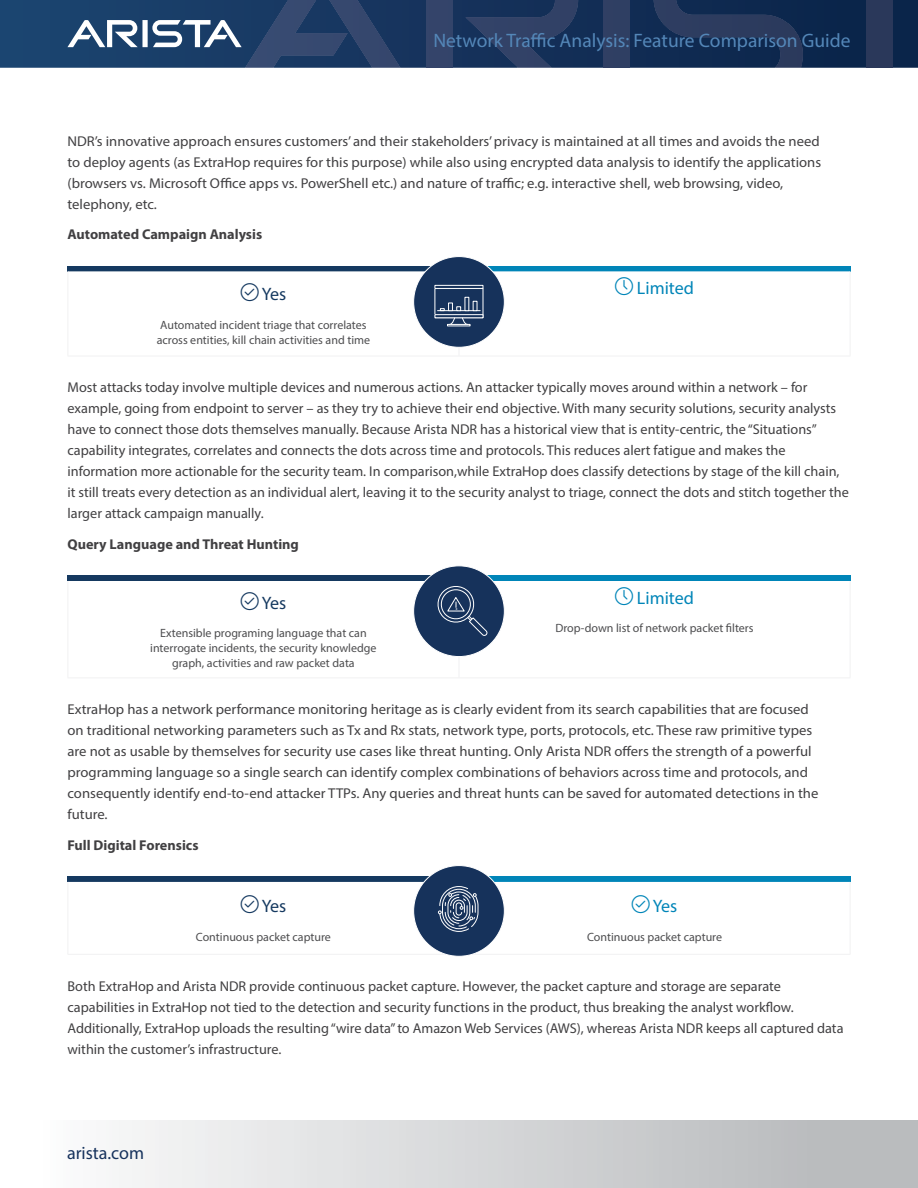
<style>
.page{position:relative;width:918px;height:1188px;background:#fff}
.page>*{position:absolute;margin:0;border:0;box-sizing:border-box;transform-origin:0 0}
.t1{font:19.5px "Myriad Pro";color:#5487b8}
.t2{font:18px "Myriad Pro";color:#0085b8}
.t3{font:18px "Myriad Pro";color:#16325c}
.t4{font:18px "Myriad Pro";letter-spacing:-.04em;color:#153960}
.t5{font:14.25px/21px "Myriad Pro";color:#414042}
.t6{font:700 14.25px "Myriad Pro";color:#414042}
.t7{font:12px/15px "Myriad Pro";color:#4d4d4f}
</style>
<div class="page">
<svg style="left:0;top:0;width:918px;height:68px;background:#13325a"></svg>
<div style="left:426px;top:0;width:26px;height:68px;background:#34446a"></div>
<svg style="left:465px;top:0;width:113px;height:68px;background:#22385f"></svg>
<svg style="left:67px;top:0;width:333px;height:68px;background:#334f75"></svg>
<div style="left:604px;top:0;width:26px;height:68px;background:#2f3f63"></div>
<svg style="left:654px;top:0;width:149px;height:68px;background:#1a3156"></svg>
<div style="left:867px;top:0;width:26px;height:68px;background:#2a385a"></div>
<div style="left:0;top:1120px;width:918px;height:68px;background:linear-gradient(to right,#fff,#b3b5b7)"></div>
<div style="left:68px;top:266px;width:391px;height:5px;background:#153960"></div>
<div style="left:459px;top:266px;width:391px;height:5px;background:#0085b8"></div>
<svg style="left:69px;top:271px;width:781px;height:75px"></svg>
<hr style="left:68px;top:271px;width:1px;height:85px;background:#f1f1f2">
<hr style="left:68px;top:356px;width:391px;height:1px;background:#f1f1f2">
<hr style="left:459px;top:271px;width:1px;height:85px;background:#f1f1f2">
<hr style="left:850px;top:271px;width:1px;height:85px;background:#f1f1f2">
<hr style="left:459px;top:356px;width:391px;height:1px;background:#f1f1f2">
<div style="left:68px;top:576px;width:391px;height:5px;background:#153960"></div>
<div style="left:459px;top:576px;width:391px;height:5px;background:#0085b8"></div>
<hr style="left:68px;top:581px;width:1px;height:96px;background:#f1f1f2">
<hr style="left:68px;top:677px;width:391px;height:1px;background:#f1f1f2">
<hr style="left:459px;top:581px;width:1px;height:96px;background:#f1f1f2">
<hr style="left:850px;top:581px;width:1px;height:96px;background:#f1f1f2">
<hr style="left:459px;top:677px;width:391px;height:1px;background:#f1f1f2">
<div style="left:68px;top:877px;width:391px;height:5px;background:#153960"></div>
<div style="left:459px;top:877px;width:391px;height:5px;background:#0085b8"></div>
<hr style="left:68px;top:882px;width:1px;height:72px;background:#f1f1f2">
<hr style="left:68px;top:954px;width:391px;height:1px;background:#f1f1f2">
<hr style="left:850px;top:882px;width:1px;height:72px;background:#f1f1f2">
<hr style="left:459px;top:954px;width:391px;height:1px;background:#f1f1f2">
<div style="left:414px;top:257px;width:90px;height:90px;background:#16325b;border-radius:50%"></div>
<hr style="left:438px;top:310px;width:42px;height:1px;background:#fff">
<svg style="left:440px;top:303px;width:21px;height:8px"></svg>
<div style="left:473px;top:301px;width:4px;height:10px;border:1px solid #fff"></div>
<div style="left:435px;top:285px;width:48px;height:4px;border:1px solid #fff"></div>
<div style="left:435px;top:314px;width:48px;height:4px;border:1px solid #fff"></div>
<div style="left:447px;top:324px;width:23px;height:2px;border:1px solid #fff"></div>
<svg style="left:448px;top:317px;width:7px;height:8px"></svg>
<svg style="left:462px;top:317px;width:7px;height:8px"></svg>
<div style="left:414px;top:566px;width:90px;height:91px;background:#16325b;border-radius:50%"></div>
<svg style="left:437px;top:586px;width:51px;height:50px"></svg>
<div style="left:414px;top:866px;width:90px;height:90px;background:#16325b;border-radius:50%"></div>
<svg style="left:438px;top:886px;width:41px;height:46px"></svg>
<svg style="left:241px;top:283px;width:18px;height:19px"></svg>
<svg style="left:615px;top:277px;width:18px;height:18px"></svg>
<h1 class="t1" style="left:433px;top:29px;width:419px">Network Traffic Analysis: Feature Comparison Guide</h1>
<p class="t5" style="left:68px;top:130px;width:755px">NDR’s innovative approach ensures customers’ and their stakeholders’ privacy is maintained at all times and avoids the need to deploy agents (as ExtraHop requires for this purpose) while also using encrypted data analysis to identify the applications (browsers vs. Microsoft Office apps vs. PowerShell etc.) and nature of traffic; e.g. interactive shell, web browsing, video, telephony, etc.</p>
<p class="t6" style="left:68px;top:225px;width:196px">Automated Campaign Analysis</p>
<p class="t4" style="left:262px;top:283px;width:26px">Yes</p>
<p class="t7" style="left:157px;top:317px;width:215px">Automated incident triage that correlates across entities, kill chain activities and time</p>
<p class="t2" style="left:637px;top:277px;width:58px">Limited</p>
<p class="t5" style="left:68px;top:377px;width:783px">Most attacks today involve multiple devices and numerous actions. An attacker typically moves around within a network – for example, going from endpoint to server – as they try to achieve their end objective. With many security solutions, security analysts have to connect those dots themselves manually. Because Arista NDR has a historical view that is entity-centric, the “Situations” capability integrates, correlates and connects the dots across time and protocols. This reduces alert fatigue and makes the information more actionable for the security team. In comparison,while ExtraHop does classify detections by stage of the kill chain, it still treats every detection as an individual alert, leaving it to the security analyst to triage, connect the dots and stitch together the larger attack campaign manually.</p>
<p class="t6" style="left:68px;top:535px;width:233px">Query Language and Threat Hunting</p>
<p class="t4" style="left:262px;top:592px;width:26px">Yes</p>
<p class="t7" style="left:150px;top:625px;width:228px;text-align:center">Extensible programing language that can interrogate incidents, the security knowledge graph, activities and raw packet data</p>
<p class="t2" style="left:637px;top:587px;width:58px">Limited</p>
<p class="t7" style="left:555px;top:621px;width:200px">Drop-down list of network packet filters</p>
<p class="t5" style="left:68px;top:699px;width:752px">ExtraHop has a network performance monitoring heritage as is clearly evident from its search capabilities that are focused on traditional networking parameters such as Tx and Rx stats, network type, ports, protocols, etc. These raw primitive types are not as usable by themselves for security use cases like threat hunting. Only Arista NDR offers the strength of a powerful programming language so a single search can identify complex combinations of behaviors across time and protocols, and consequently identify end-to-end attacker TTPs. Any queries and threat hunts can be saved for automated detections in the future.</p>
<p class="t6" style="left:68px;top:835px;width:133px">Full Digital Forensics</p>
<p class="t2" style="left:653px;top:895px;width:26px">Yes</p>
<p class="t7" style="left:587px;top:929px;width:137px">Continuous packet capture</p>
<p class="t5" style="left:68px;top:975px;width:778px">Both ExtraHop and Arista NDR provide continuous packet capture. However, the packet capture and storage are separate capabilities in ExtraHop not tied to the detection and security functions in the product, thus breaking the analyst workflow.<br>Additionally, ExtraHop uploads the resulting “wire data” to Amazon Web Services (AWS), whereas Arista NDR keeps all captured data within the customer’s infrastructure.</p>
<p class="t4" style="left:262px;top:895px;width:26px">Yes</p>
<p class="t7" style="left:196px;top:929px;width:137px">Continuous packet capture</p>
<p class="t3" style="left:67px;top:1142px;width:79px">arista.com</p>
</div>
